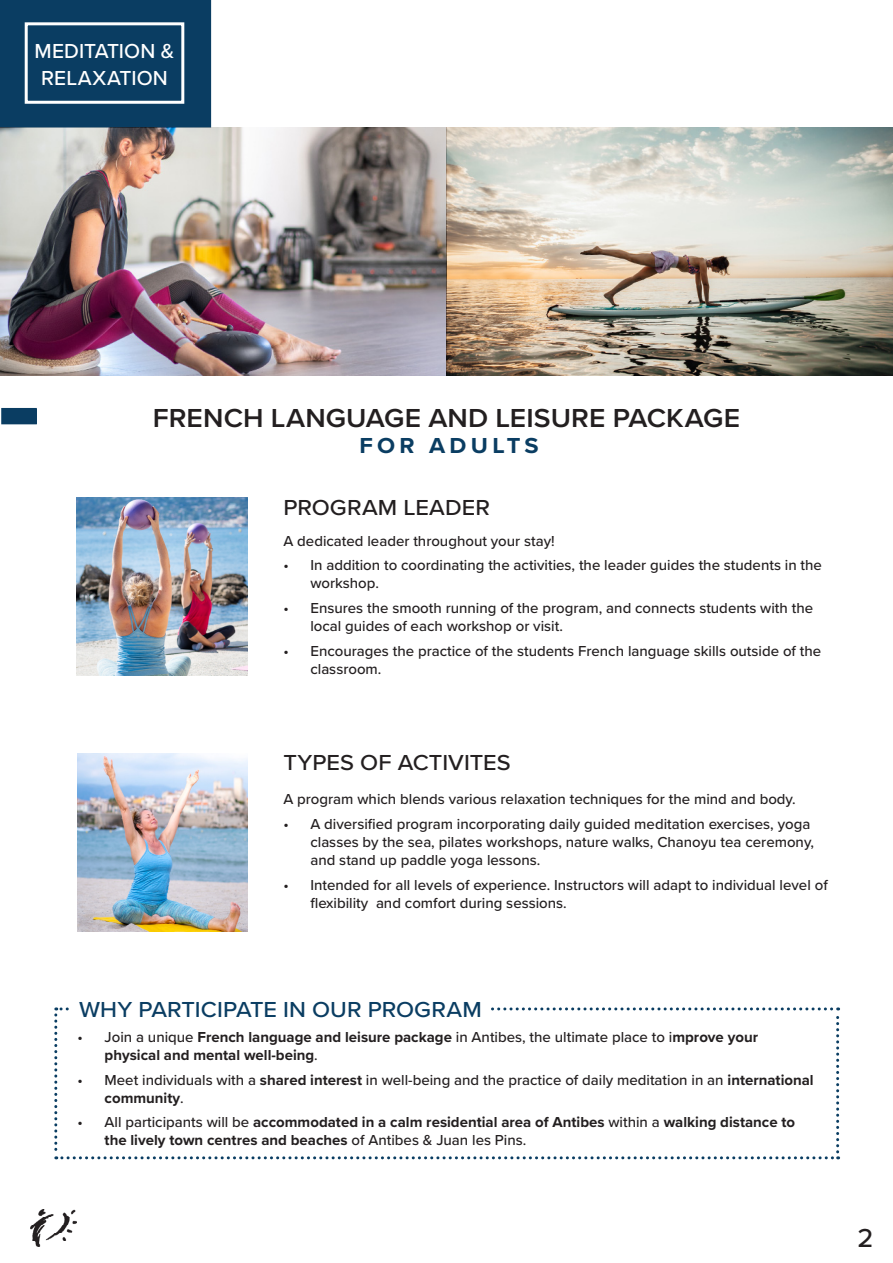
<style>
.page{position:relative;width:893px;height:1263px;background:#fff}
.page>*{position:absolute;margin:0;border:0;box-sizing:border-box;transform-origin:0 0}
.t1{font:600 27px "Proxima Nova";letter-spacing:.005em;color:#231f20;scale:1.05 1}
.t2{font:500 27px "Proxima Nova";color:#231f20}
.t3{font:500 22.5px "Proxima Nova";letter-spacing:.005em;color:#231f20;scale:1.05 1}
.t4{font:500 22.5px "Proxima Nova";letter-spacing:.005em;color:#0a3d62;scale:1.05 1}
.t5{font:700 22.5px "Proxima Nova";letter-spacing:.175em;color:#0a3d62;scale:1.05 1}
.t6{font:500 21px/27px "Proxima Nova";letter-spacing:.005em;color:#fff;text-align:center}
.t7{font:500 15px/18px "Proxima Nova";color:#231f20}
.t8{font:700 15px/18px "Proxima Nova";color:#231f20}
.s1{font-weight:500}
.s2{font-weight:700}
</style>
<div class="page">
<svg style="left:54px;top:1007px;width:785px;height:152px"></svg>
<div style="left:0;top:0;width:211px;height:127px;background:#0a3d62"></div>
<div style="left:25px;top:22px;width:159px;height:82px;border:3px solid #fff"></div>
<img style="left:31px;top:1209px;width:46px;height:37px">
<img style="left:77px;top:497px;width:170px;height:178px">
<img style="left:78px;top:754px;width:170px;height:178px">
<div style="left:71px;top:992px;width:418px;height:29px;background:#fff"></div>
<div style="left:2px;top:409px;width:34px;height:15px;background:#0a3d62"></div>
<div style="left:1px;top:408px;width:36px;height:16px;border:2px solid #0a3d62"></div>
<img style="left:0;top:127px;width:893px;height:249px">
<p class="t6" style="left:35px;top:37px;width:141px">MEDITATION &amp;<br>RELAXATION</p>
<p class="t1" style="left:153px;top:398px;width:561px">FRENCH LANGUAGE AND LEISURE PACKAGE</p>
<p class="t5" style="left:359px;top:429px;width:172px">FOR ADULTS</p>
<p class="t3" style="left:283px;top:490px;width:198px">PROGRAM LEADER</p>
<p class="t7" style="left:283px;top:531px;width:273px">A dedicated leader throughout your stay!</p>
<p class="t7" style="left:310px;top:556px;width:513px;text-indent:-27px">• In addition to coordinating the activities, the leader guides the students in the workshop.</p>
<p class="t7" style="left:310px;top:599px;width:504px;text-indent:-27px">• Ensures the smooth running of the program, and connects students with the local guides of each workshop or visit.</p>
<p class="t7" style="left:310px;top:641px;width:512px;text-indent:-27px">• Encourages the practice of the students French language skills outside of the classroom.</p>
<p class="t3" style="left:283px;top:746px;width:218px">TYPES OF ACTIVITES</p>
<p class="t7" style="left:283px;top:790px;width:514px">A program which blends various relaxation techniques for the mind and body.</p>
<p class="t7" style="left:310px;top:814px;width:505px;text-indent:-27px">• A diversified program incorporating daily guided meditation exercises, yoga classes by the sea, pilates workshops, nature walks, Chanoyu tea ceremony, and stand up paddle yoga lessons.</p>
<p class="t7" style="left:310px;top:875px;width:519px;text-indent:-27px">• Intended for all levels of experience. Instructors will adapt to individual level of flexibility and comfort during sessions.</p>
<p class="t4" style="left:79px;top:993px;width:385px">WHY PARTICIPATE IN OUR PROGRAM</p>
<p class="t8" style="left:105px;top:1028px;width:655px;text-indent:-27px"><span class="s1">• Join a unique</span> French language and leisure package <span class="s1">in Antibes, the ultimate place to i</span>mprove your physical and mental well-being<span class="s1">.</span></p>
<p class="t7" style="left:105px;top:1070px;width:711px;text-indent:-27px">• Meet individuals with a <span class="s2">shared interest</span> in well-being and the practice of daily meditation in an <span class="s2">international community</span>.</p>
<p class="t8" style="left:105px;top:1113px;width:692px;text-indent:-27px"><span class="s1">• All participants will be</span> accommodated in a calm residential area of Antibes <span class="s1">within a</span> walking distance to the lively town centres and beaches <span class="s1">of Antibes &amp; Juan les Pins.</span></p>
<p class="t2" style="left:858px;top:1218px;width:17px">2</p>
</div>
